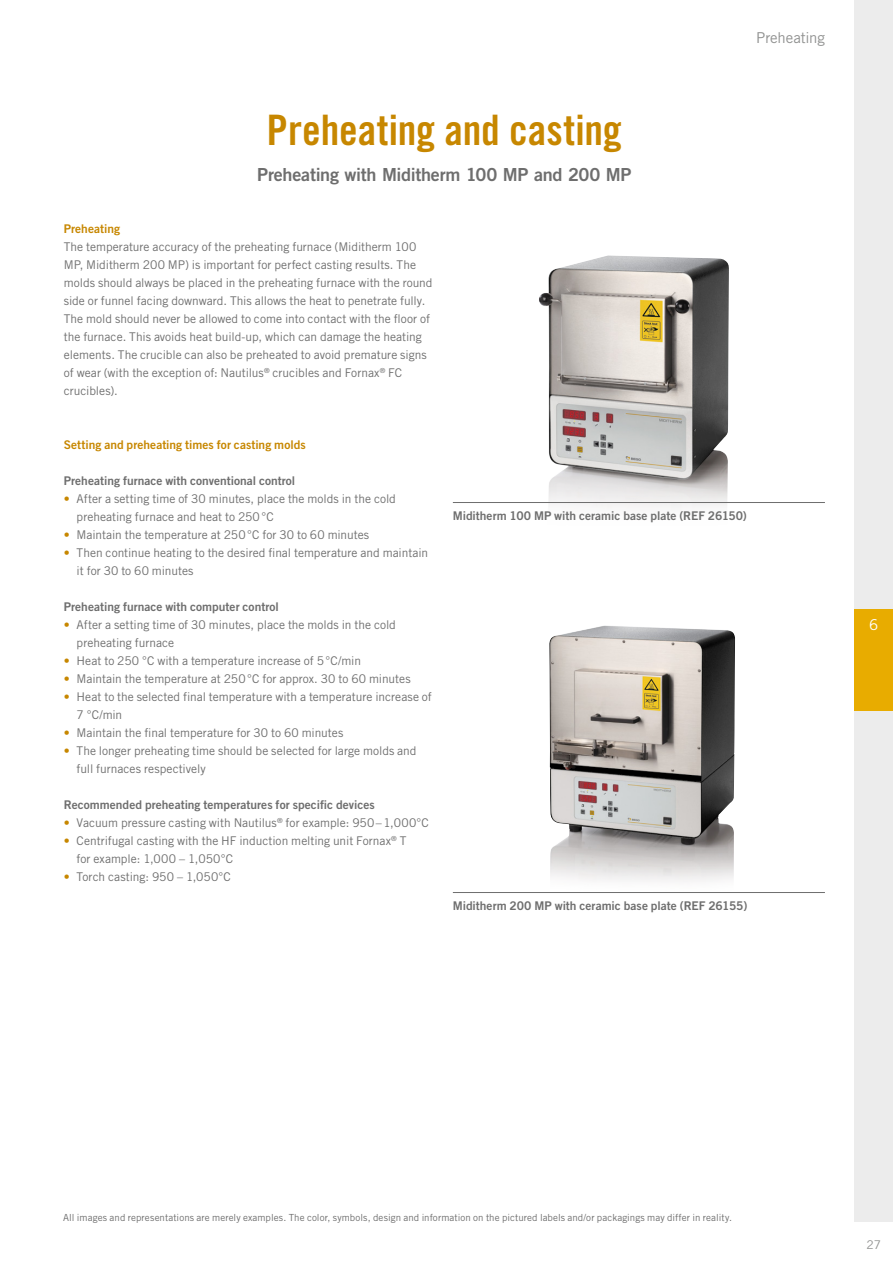
<style>
.page{position:relative;width:893px;height:1263px;background:#fff}
.page>*{position:absolute;margin:0;border:0;box-sizing:border-box;transform-origin:0 0}
.t1{font:42px "Trade Gothic LT Std Bd Cn 20";color:#c78700}
.t2{font:18px "Trade Gothic LT Pro Bd 2";letter-spacing:-.015em;color:#6e6e6e}
.t3{font:15px "Trade Gothic LT Pro";letter-spacing:-.005em;color:#919291}
.t4{font:15px "Trade Gothic LT Pro";color:#fff}
.t5{font:12px/18px "Trade Gothic LT Pro";color:#6e6e6e}
.t6{font:12px "Trade Gothic LT Pro Bd 2";color:#6e6e6e}
.t7{font:12px "Trade Gothic LT Pro Bd 2";letter-spacing:.005em;color:#c78700}
.t8{font:12px "Trade Gothic LT Pro";color:#919291}
.t9{font:9.75px "Trade Gothic LT Pro";letter-spacing:.005em;color:#6e6e6e}
.s1{color:#c78700}
</style>
<div class="page">
<div style="left:855px;top:0;width:38px;height:1221px;background:#ececec"></div>
<img style="left:539px;top:255px;width:190px;height:253px">
<hr style="left:453px;top:502px;width:372px;height:1px;background:#6e6e6e">
<img style="left:549px;top:625px;width:186px;height:257px">
<hr style="left:453px;top:892px;width:372px;height:1px;background:#6e6e6e">
<div style="left:855px;top:609px;width:38px;height:102px;background:#e8ac00"></div>
<p class="t3" style="left:756px;top:28px;width:70px">Preheating</p>
<h1 class="t1" style="left:267px;top:105px;width:356px">Preheating and casting</h1>
<h2 class="t2" style="left:257px;top:164px;width:376px">Preheating with Miditherm 100 MP and 200 MP</h2>
<p class="t7" style="left:64px;top:221px;width:58px">Preheating</p>
<p class="t5" style="left:64px;top:238px;width:370px">The temperature accuracy of the preheating furnace (Miditherm 100<br>MP, Miditherm 200 MP) is important for perfect casting results. The molds should always be placed in the preheating furnace with the round side or funnel facing downward. This allows the heat to penetrate fully.<br>The mold should never be allowed to come into contact with the floor of the furnace. This avoids heat build-up, which can damage the heating elements. The crucible can also be preheated to avoid premature signs of wear (with the exception of: Nautilus<sup>®</sup> crucibles and Fornax<sup>®</sup> FC crucibles).</p>
<p class="t7" style="left:64px;top:437px;width:243px">Setting and preheating times for casting molds</p>
<p class="t6" style="left:64px;top:473px;width:233px">Preheating furnace with conventional control</p>
<p class="t5" style="left:77px;top:490px;width:321px;text-indent:-13px"><span class="s1">•</span> After a setting time of 30 minutes, place the molds in the cold preheating furnace and heat to 250°C</p>
<p class="t5" style="left:64px;top:526px;width:307px"><span class="s1">•</span> Maintain the temperature at 250°C for 30 to 60 minutes</p>
<p class="t5" style="left:77px;top:544px;width:353px;text-indent:-13px"><span class="s1">•</span> Then continue heating to the desired final temperature and maintain it for 30 to 60 minutes</p>
<p class="t6" style="left:64px;top:599px;width:217px">Preheating furnace with computer control</p>
<p class="t5" style="left:77px;top:616px;width:321px;text-indent:-13px"><span class="s1">•</span> After a setting time of 30 minutes, place the molds in the cold preheating furnace</p>
<p class="t5" style="left:64px;top:652px;width:299px"><span class="s1">•</span> Heat to 250 °C with a temperature increase of 5°C/min</p>
<p class="t5" style="left:64px;top:670px;width:348px"><span class="s1">•</span> Maintain the temperature at 250°C for approx. 30 to 60 minutes</p>
<p class="t5" style="left:77px;top:688px;width:357px;text-indent:-13px"><span class="s1">•</span> Heat to the selected final temperature with a temperature increase of<br>7 °C/min</p>
<p class="t5" style="left:64px;top:724px;width:281px"><span class="s1">•</span> Maintain the final temperature for 30 to 60 minutes</p>
<p class="t5" style="left:77px;top:742px;width:341px;text-indent:-13px"><span class="s1">•</span> The longer preheating time should be selected for large molds and full furnaces respectively</p>
<p class="t6" style="left:64px;top:797px;width:313px">Recommended preheating temperatures for specific devices</p>
<p class="t5" style="left:64px;top:814px;width:366px"><span class="s1">•</span> Vacuum pressure casting with Nautilus<sup>®</sup> for example: 950–1,000°C</p>
<p class="t5" style="left:77px;top:832px;width:331px;text-indent:-13px"><span class="s1">•</span> Centrifugal casting with the HF induction melting unit Fornax<sup>®</sup> T for example: 1,000 – 1,050°C</p>
<p class="t5" style="left:64px;top:868px;width:169px"><span class="s1">•</span> Torch casting: 950 – 1,050°C</p>
<p class="t6" style="left:453px;top:508px;width:295px">Miditherm 100 MP with ceramic base plate (REF 26150)</p>
<p class="t6" style="left:453px;top:898px;width:296px">Miditherm 200 MP with ceramic base plate (REF 26155)</p>
<p class="t4" style="left:869px;top:616px;width:11px">6</p>
<p class="t9" style="left:63px;top:1212px;width:670px">All images and representations are merely examples. The color, symbols, design and information on the pictured labels and/or packagings may differ in reality.</p>
<p class="t8" style="left:867px;top:1237px;width:16px">27</p>
</div>
